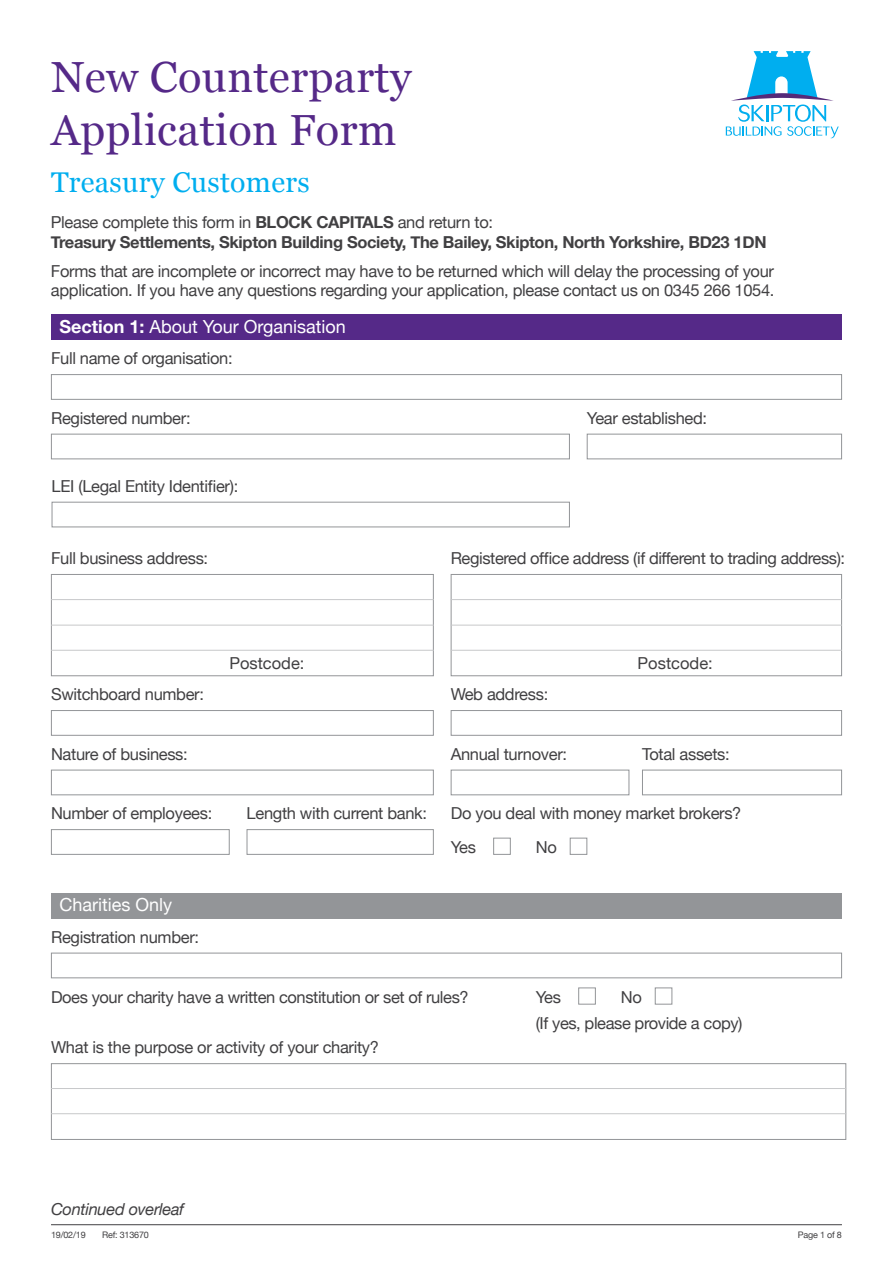
<style>
.page{position:relative;width:893px;height:1263px;background:#fff}
.page>*{position:absolute;margin:0;border:0;box-sizing:border-box;transform-origin:0 0}
.t1{font:43.5px/52.2px "Georgia";letter-spacing:.01em;color:#552988}
.t2{font:28.5px "Georgia";letter-spacing:.01em;color:#00aeef}
.t3{font:18px "Helvetica Neue";color:#fff}
.t4{font:16.5px/19.8px "Helvetica Neue";letter-spacing:-.02em;color:#414042}
.t5{font:700 16.5px "Helvetica Neue";letter-spacing:-.02em;color:#414042}
.t6{font:16.5px "Helvetica Neue";color:#414042}
.t7{font:italic 16.5px "Helvetica Neue";letter-spacing:-.02em;color:#414042}
.t8{font:9px "Helvetica Neue";letter-spacing:-.02em;color:#414042}
.s1{font-weight:700}
</style>
<div class="page">
<hr style="left:51px;top:1224px;width:791px;height:1px;background:#414042">
<svg style="left:726px;top:51px;width:113px;height:87px"></svg>
<div style="left:51px;top:574px;width:383px;height:102px;border:1px solid #939598"></div>
<div style="left:51px;top:1063px;width:795px;height:77px;border:1px solid #939598"></div>
<div style="left:51px;top:374px;width:791px;height:26px;border:1px solid #939598"></div>
<div style="left:51px;top:953px;width:791px;height:25px;border:1px solid #939598"></div>
<div style="left:51px;top:434px;width:519px;height:25px;border:1px solid #939598"></div>
<div style="left:587px;top:434px;width:255px;height:25px;border:1px solid #939598"></div>
<div style="left:51px;top:315px;width:791px;height:25px;background:#552988"></div>
<div style="left:51px;top:893px;width:791px;height:25px;background:#939598"></div>
<div style="left:51px;top:710px;width:383px;height:26px;border:1px solid #939598"></div>
<div style="left:451px;top:710px;width:391px;height:26px;border:1px solid #939598"></div>
<div style="left:51px;top:770px;width:383px;height:25px;border:1px solid #939598"></div>
<div style="left:451px;top:770px;width:178px;height:25px;border:1px solid #939598"></div>
<div style="left:51px;top:829px;width:179px;height:26px;border:1px solid #939598"></div>
<div style="left:247px;top:829px;width:187px;height:26px;border:1px solid #939598"></div>
<div style="left:642px;top:770px;width:200px;height:25px;border:1px solid #939598"></div>
<div style="left:493px;top:838px;width:18px;height:17px;border:1px solid #939598"></div>
<div style="left:570px;top:838px;width:17px;height:17px;border:1px solid #939598"></div>
<div style="left:52px;top:502px;width:518px;height:25px;border:1px solid #939598"></div>
<hr style="left:51px;top:599px;width:383px;height:1px;background:#c7c8ca">
<hr style="left:51px;top:1088px;width:795px;height:1px;background:#c7c8ca">
<hr style="left:51px;top:1113px;width:795px;height:1px;background:#c7c8ca">
<hr style="left:51px;top:625px;width:383px;height:1px;background:#c7c8ca">
<hr style="left:51px;top:650px;width:383px;height:1px;background:#c7c8ca">
<div style="left:451px;top:574px;width:391px;height:102px;border:1px solid #939598"></div>
<hr style="left:451px;top:599px;width:391px;height:1px;background:#c7c8ca">
<hr style="left:451px;top:625px;width:391px;height:1px;background:#c7c8ca">
<hr style="left:451px;top:650px;width:391px;height:1px;background:#c7c8ca">
<div style="left:578px;top:987px;width:18px;height:17px;border:1px solid #939598"></div>
<div style="left:655px;top:987px;width:17px;height:17px;border:1px solid #939598"></div>
<p class="t1" style="left:51px;top:50px;width:362px">New Counterparty<br>Application Form</p>
<p class="t2" style="left:51px;top:161px;width:260px">Treasury Customers</p>
<p class="t4" style="left:51px;top:212px;width:444px">Please complete this form in <span class="s1">BLOCK CAPITALS</span> and return to:</p>
<p class="t5" style="left:51px;top:229px;width:717px">Treasury Settlements, Skipton Building Society, The Bailey, Skipton, North Yorkshire, BD23 1DN</p>
<p class="t4" style="left:51px;top:261px;width:725px">Forms that are incomplete or incorrect may have to be returned which will delay the processing of your application. If you have any questions regarding your application, please contact us on 0345 266 1054.</p>
<p class="t3" style="left:60px;top:316px;width:288px"><span class="s1">Section 1:</span> About Your Organisation</p>
<p class="t4" style="left:51px;top:348px;width:183px">Full name of organisation:</p>
<p class="t4" style="left:51px;top:408px;width:141px">Registered number:</p>
<p class="t4" style="left:587px;top:408px;width:122px">Year established:</p>
<p class="t4" style="left:52px;top:476px;width:188px">LEI (Legal Entity Identifier):</p>
<p class="t4" style="left:51px;top:548px;width:159px">Full business address:</p>
<p class="t4" style="left:451px;top:548px;width:396px">Registered office address (if different to trading address):</p>
<p class="t6" style="left:229px;top:654px;width:77px">Postcode:</p>
<p class="t6" style="left:638px;top:654px;width:77px">Postcode:</p>
<p class="t4" style="left:51px;top:684px;width:154px">Switchboard number:</p>
<p class="t4" style="left:451px;top:684px;width:99px">Web address:</p>
<p class="t4" style="left:51px;top:744px;width:138px">Nature of business:</p>
<p class="t4" style="left:451px;top:744px;width:118px">Annual turnover:</p>
<p class="t4" style="left:642px;top:744px;width:89px">Total assets:</p>
<p class="t4" style="left:51px;top:803px;width:163px">Number of employees:</p>
<p class="t4" style="left:247px;top:803px;width:182px">Length with current bank:</p>
<p class="t4" style="left:451px;top:803px;width:292px">Do you deal with money market brokers?</p>
<p class="t4" style="left:451px;top:837px;width:27px">Yes</p>
<p class="t4" style="left:536px;top:837px;width:23px">No</p>
<p class="t3" style="left:60px;top:894px;width:114px">Charities Only</p>
<p class="t4" style="left:51px;top:927px;width:150px">Registration number:</p>
<p class="t4" style="left:51px;top:987px;width:419px">Does your charity have a written constitution or set of rules?</p>
<p class="t4" style="left:51px;top:1037px;width:329px">What is the purpose or activity of your charity?</p>
<p class="t4" style="left:536px;top:987px;width:27px">Yes</p>
<p class="t4" style="left:621px;top:987px;width:23px">No</p>
<p class="t4" style="left:536px;top:1013px;width:208px">(If yes, please provide a copy)</p>
<p class="t7" style="left:51px;top:1197px;width:135px">Continued overleaf</p>
<p class="t8" style="left:102px;top:1229px;width:48px">Ref: 313670</p>
<p class="t8" style="left:51px;top:1229px;width:36px">19/02/19</p>
<p class="t8" style="left:798px;top:1229px;width:46px">Page 1 of 8</p>
</div>
